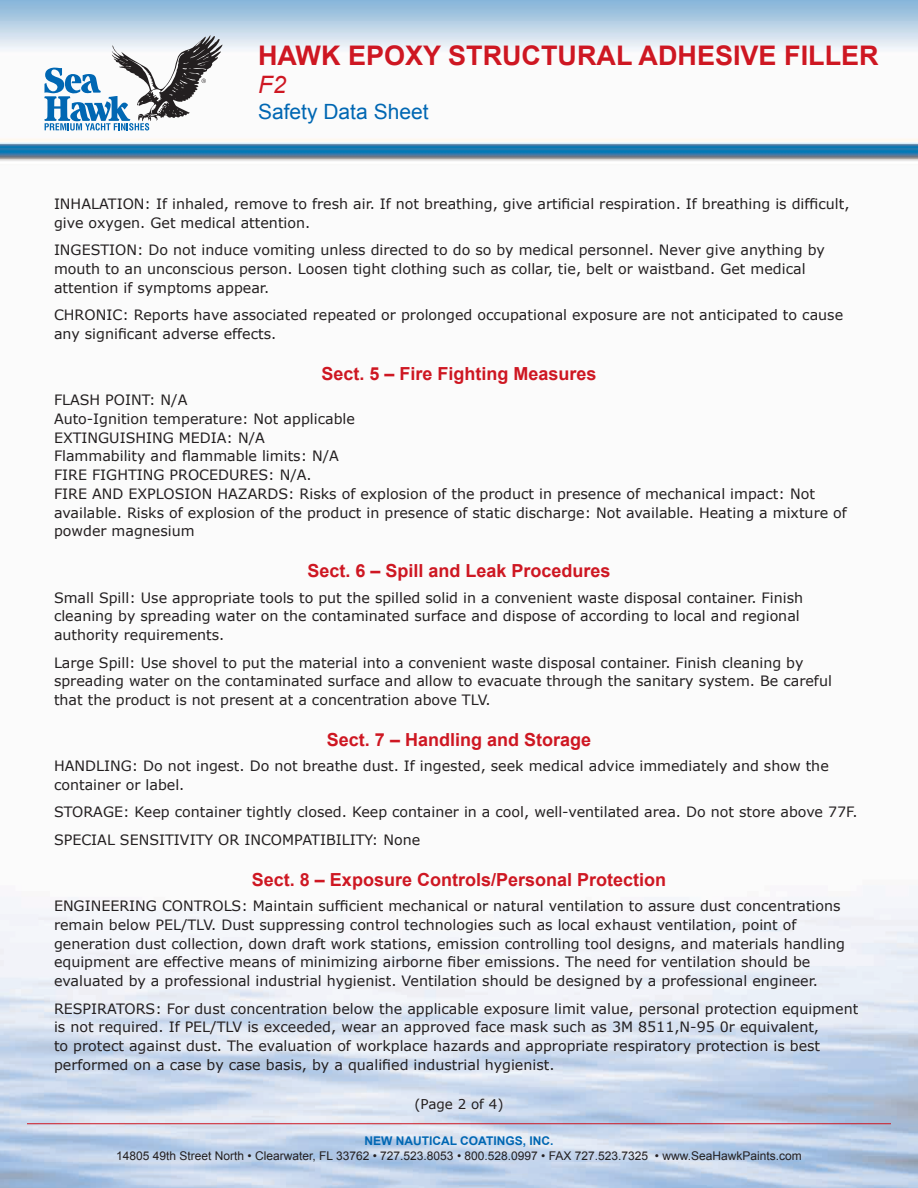
<style>
.page{position:relative;width:918px;height:1188px;background:#fff}
.page>*{position:absolute;margin:0;border:0;box-sizing:border-box;transform-origin:0 0}
.t1{font:700 27px "Arial";color:#ce1722}
.t2{font:italic 24px "Arial";color:#ce1722}
.t3{font:21px "Arial";color:#0067b3}
.t4{font:700 18px "Arial";color:#ce1722}
.t5{font:14.25px/18.8px "Verdana";color:#231f20}
.t6{font:13.5px "Verdana";color:#231f20}
.t7{font:12px "Arial";color:#231f20}
.t8{font:700 12px "Arial";color:#0067b3}
</style>
<div class="page">
<img style="left:0;top:0;width:918px;height:1188px">
<hr style="left:27px;top:1123px;width:864px;height:1px;background:#ce1722">
<svg style="left:44px;top:35px;width:178px;height:95px"></svg>
<h1 class="t1" style="left:258px;top:37px;width:622px">HAWK EPOXY STRUCTURAL ADHESIVE FILLER</h1>
<h2 class="t2" style="left:258px;top:70px;width:30px">F2</h2>
<h3 class="t3" style="left:258px;top:98px;width:172px">Safety Data Sheet</h3>
<p class="t5" style="left:54px;top:194px;width:797px">INHALATION: If inhaled, remove to fresh air. If not breathing, give artificial respiration. If breathing is difficult, give oxygen. Get medical attention.</p>
<p class="t5" style="left:54px;top:241px;width:773px">INGESTION: Do not induce vomiting unless directed to do so by medical personnel. Never give anything by mouth to an unconscious person. Loosen tight clothing such as collar, tie, belt or waistband. Get medical attention if symptoms appear.</p>
<p class="t5" style="left:54px;top:305px;width:791px">CHRONIC: Reports have associated repeated or prolonged occupational exposure are not anticipated to cause any significant adverse effects.</p>
<p class="t4" style="left:321px;top:362px;width:277px">Sect. 5 – Fire Fighting Measures</p>
<p class="t5" style="left:54px;top:390px;width:794px">FLASH POINT: N/A<br>Auto-Ignition temperature: Not applicable<br>EXTINGUISHING MEDIA: N/A<br>Flammability and flammable limits: N/A<br>FIRE FIGHTING PROCEDURES: N/A.<br>FIRE AND EXPLOSION HAZARDS: Risks of explosion of the product in presence of mechanical impact: Not available. Risks of explosion of the product in presence of static discharge: Not available. Heating a mixture of powder magnesium</p>
<p class="t4" style="left:307px;top:559px;width:305px">Sect. 6 – Spill and Leak Procedures</p>
<p class="t5" style="left:54px;top:588px;width:751px">Small Spill: Use appropriate tools to put the spilled solid in a convenient waste disposal container. Finish cleaning by spreading water on the contaminated surface and dispose of according to local and regional authority requirements.</p>
<p class="t5" style="left:54px;top:653px;width:779px">Large Spill: Use shovel to put the material into a convenient waste disposal container. Finish cleaning by spreading water on the contaminated surface and allow to evacuate through the sanitary system. Be careful that the product is not present at a concentration above TLV.</p>
<p class="t4" style="left:327px;top:728px;width:266px">Sect. 7 – Handling and Storage</p>
<p class="t5" style="left:54px;top:757px;width:776px">HANDLING: Do not ingest. Do not breathe dust. If ingested, seek medical advice immediately and show the container or label.</p>
<p class="t5" style="left:54px;top:798px;width:805px;line-height:27.5px">STORAGE: Keep container tightly closed. Keep container in a cool, well-ventilated area. Do not store above 77F.<br>SPECIAL SENSITIVITY OR INCOMPATIBILITY: None</p>
<p class="t4" style="left:252px;top:868px;width:416px">Sect. 8 – Exposure Controls/Personal Protection</p>
<p class="t5" style="left:54px;top:896px;width:792px">ENGINEERING CONTROLS: Maintain sufficient mechanical or natural ventilation to assure dust concentrations remain below PEL/TLV. Dust suppressing control technologies such as local exhaust ventilation, point of generation dust collection, down draft work stations, emission controlling tool designs, and materials handling equipment are effective means of minimizing airborne fiber emissions. The need for ventilation should be evaluated by a professional industrial hygienist. Ventilation should be designed by a professional engineer.</p>
<p class="t5" style="left:54px;top:999px;width:806px">RESPIRATORS: For dust concentration below the applicable exposure limit value, personal protection equipment is not required. If PEL/TLV is exceeded, wear an approved face mask such as 3M 8511,N-95 0r equivalent,<br>to protect against dust. The evaluation of workplace hazards and appropriate respiratory protection is best performed on a case by case basis, by a qualified industrial hygienist.</p>
<p class="t6" style="left:415px;top:1095px;width:91px">(Page 2 of 4)</p>
<p class="t8" style="left:365px;top:1133px;width:190px">NEW NAUTICAL COATINGS, INC.</p>
<p class="t7" style="left:116px;top:1148px;width:687px">14805 49th Street North • Clearwater, FL 33762 • 727.523.8053 • 800.528.0997 • FAX 727.523.7325 • www.SeaHawkPaints.com</p>
</div>
